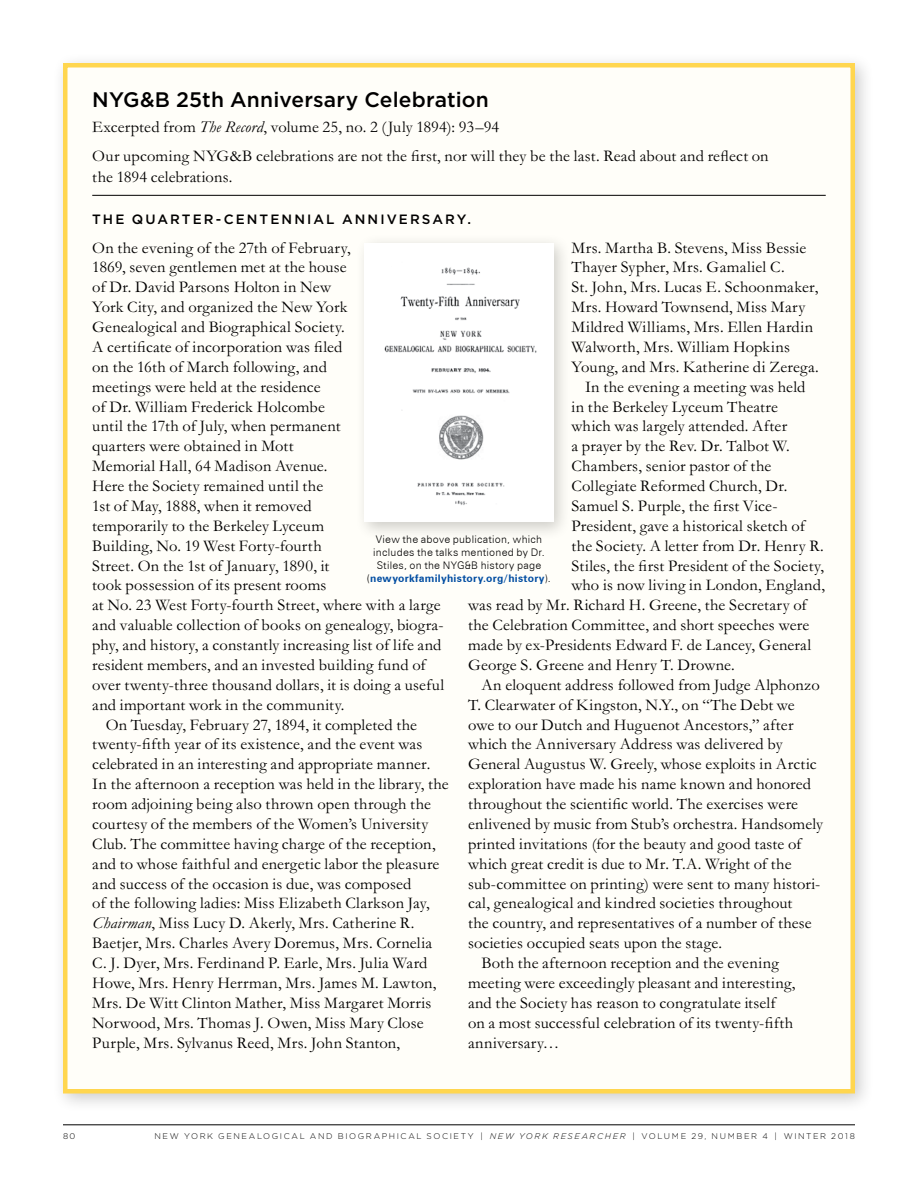
<style>
.page{position:relative;width:918px;height:1188px;background:#fff}
.page>*{position:absolute;margin:0;border:0;box-sizing:border-box;transform-origin:0 0}
.NYGB_Header-C___Goth{font:500 21px "Gotham HTF";letter-spacing:.01em;color:#000}
.NYGB_Body_Text___Ser{font:16.5px/19.8px "Garamond MT Std";letter-spacing:.01em;color:#000}
.NYGB_Header-D___CAPS{font:500 13.5px "Gotham";letter-spacing:.15em;color:#000}
.NYGB_Photo_Caption{font:300 10.5px/12.8px "Zurich BT";letter-spacing:.025em;color:#000;text-align:center}
.t1{font:300 8.25px "Gotham HTF";letter-spacing:.195em;color:#000}
.s1{font-style:italic}
.s2{font-weight:700;color:#034ea2}
</style>
<div class="page">
<hr style="left:63px;top:1125px;width:792px;height:1px;background:#000">
<div style="left:52px;top:52px;width:823px;height:1061px;background:#000;opacity:.2"></div>
<div style="left:65px;top:65px;width:788px;height:1026px;background:#fffef9"></div>
<hr style="left:92px;top:195px;width:734px;height:1px;background:#000">
<div style="left:63px;top:63px;width:792px;height:1031px;border:4px solid #ffd64f"></div>
<div style="left:354px;top:233px;width:218px;height:307px;background:#000;opacity:.2"></div>
<img style="left:364px;top:243px;width:190px;height:279px">
<p class="NYGB_Header-C___Goth" style="left:92px;top:88px;width:398px">NYG&amp;B 25th Anniversary Celebration</p>
<p class="NYGB_Body_Text___Ser" style="left:92px;top:117px;width:409px">Excerpted from <span class="s1">The Record</span>, volume 25, no. 2 (July 1894): 93–94</p>
<p class="NYGB_Body_Text___Ser" style="left:92px;top:146px;width:678px;line-height:20.2px">Our upcoming NYG&amp;B celebrations are not the first, nor will they be the last. Read about and reflect on the 1894 celebrations.</p>
<p class="NYGB_Header-D___CAPS" style="left:92px;top:210px;width:380px">THE QUARTER-CENTENNIAL ANNIVERSARY.</p>
<p class="NYGB_Body_Text___Ser" style="left:92px;top:238px;width:354px">On the evening of the 27th of February,<br>1869, seven gentlemen met at the house<br>of Dr. David Parsons Holton in New<br>York City, and organized the New York<br>Genealogical and Biographical Society.<br>A certificate of incorporation was filed<br>on the 16th of March following, and<br>meetings were held at the residence<br>of Dr. William Frederick Holcombe<br>until the 17th of July, when permanent<br>quarters were obtained in Mott<br>Memorial Hall, 64 Madison Avenue.<br>Here the Society remained until the<br>1st of May, 1888, when it removed<br>temporarily to the Berkeley Lyceum<br>Building, No. 19 West Forty-fourth<br>Street. On the 1st of January, 1890, it<br>took possession of its present rooms<br>at No. 23 West Forty-fourth Street, where with a large and valuable collection of books on genealogy, biogra&shy;phy, and history, a constantly increasing list of life and resident members, and an invested building fund of over twenty-three thousand dollars, it is doing a useful and important work in the community.</p>
<p class="NYGB_Body_Text___Ser" style="left:92px;top:715px;width:358px;text-indent:14px">On Tuesday, February 27, 1894, it completed the twenty-fifth year of its existence, and the event was celebrated in an interesting and appropriate manner.<br>In the afternoon a reception was held in the library, the room adjoining being also thrown open through the courtesy of the members of the Women’s University Club. The committee having charge of the reception, and to whose faithful and energetic labor the pleasure and success of the occasion is due, was composed<br>of the following ladies: Miss Elizabeth Clarkson Jay, <span class="s1">Chairman</span>, Miss Lucy D. Akerly, Mrs. Catherine R.<br>Baetjer, Mrs. Charles Avery Doremus, Mrs. Cornelia C. J. Dyer, Mrs. Ferdinand P. Earle, Mrs. Julia Ward Howe, Mrs. Henry Herrman, Mrs. James M. Lawton, Mrs. De Witt Clinton Mather, Miss Margaret Morris Norwood, Mrs. Thomas J. Owen, Miss Mary Close Purple, Mrs. Sylvanus Reed, Mrs. John Stanton,</p>
<p class="NYGB_Body_Text___Ser" style="left:572px;top:238px;width:249px">Mrs. Martha B. Stevens, Miss Bessie Thayer Sypher, Mrs. Gamaliel C.<br>St. John, Mrs. Lucas E. Schoonmaker, Mrs. Howard Townsend, Miss Mary Mildred Williams, Mrs. Ellen Hardin Walworth, Mrs. William Hopkins Young, and Mrs. Katherine di Zerega.</p>
<p class="NYGB_Body_Text___Ser" style="left:585px;top:377px;width:222px">In the evening a meeting was held</p>
<p class="NYGB_Body_Text___Ser" style="left:572px;top:397px;width:208px">in the Berkeley Lyceum Theatre</p>
<p class="NYGB_Body_Text___Ser" style="left:572px;top:417px;width:217px">which was largely attended. After</p>
<p class="NYGB_Body_Text___Ser" style="left:572px;top:437px;width:220px">a prayer by the Rev. Dr. Talbot W.</p>
<p class="NYGB_Body_Text___Ser" style="left:572px;top:456px;width:201px">Chambers, senior pastor of the</p>
<p class="NYGB_Body_Text___Ser" style="left:572px;top:476px;width:218px">Collegiate Reformed Church, Dr.</p>
<p class="NYGB_Body_Text___Ser" style="left:572px;top:496px;width:208px">Samuel S. Purple, the first Vice-</p>
<p class="NYGB_Body_Text___Ser" style="left:572px;top:516px;width:235px">President, gave a historical sketch of</p>
<p class="NYGB_Body_Text___Ser" style="left:572px;top:536px;width:254px">the Society. A letter from Dr. Henry R.</p>
<p class="NYGB_Body_Text___Ser" style="left:572px;top:556px;width:254px">Stiles, the first President of the Society,</p>
<p class="NYGB_Body_Text___Ser" style="left:572px;top:576px;width:255px">who is now living in London, England,</p>
<p class="NYGB_Body_Text___Ser" style="left:468px;top:596px;width:340px">was read by Mr. Richard H. Greene, the Secretary of</p>
<p class="NYGB_Body_Text___Ser" style="left:468px;top:615px;width:343px">the Celebration Committee, and short speeches were</p>
<p class="NYGB_Body_Text___Ser" style="left:468px;top:635px;width:345px">made by ex-Presidents Edward F. de Lancey, General</p>
<p class="NYGB_Body_Text___Ser" style="left:468px;top:655px;width:268px">George S. Greene and Henry T. Drowne.</p>
<p class="NYGB_Body_Text___Ser" style="left:468px;top:675px;width:357px;text-indent:14px">An eloquent address followed from Judge Alphonzo T. Clearwater of Kingston, N.Y., on “The Debt we owe to our Dutch and Huguenot Ancestors,” after which the Anniversary Address was delivered by General Augustus W. Greely, whose exploits in Arctic exploration have made his name known and honored throughout the scientific world. The exercises were enlivened by music from Stub’s orchestra. Handsomely printed invitations (for the beauty and good taste of which great credit is due to Mr. T.A. Wright of the sub-committee on printing) were sent to many histori&shy;cal, genealogical and kindred societies throughout<br>the country, and representatives of a number of these societies occupied seats upon the stage.</p>
<p class="NYGB_Body_Text___Ser" style="left:468px;top:953px;width:329px;text-indent:14px">Both the afternoon reception and the evening meeting were exceedingly pleasant and interesting, and the Society has reason to congratulate itself on a most successful celebration of its twenty-fifth anniversary…</p>
<p class="NYGB_Photo_Caption" style="left:367px;top:533px;width:185px">View the above publication, which includes the talks mentioned by Dr.<br>Stiles, on the NYG&amp;B history page (<span class="s2">newyorkfamilyhistory.org/history</span>).</p>
<p class="t1" style="left:63px;top:1131px;width:14px">80</p>
<p class="t1" style="left:154px;top:1131px;width:702px">NEW YORK GENEALOGICAL AND BIOGRAPHICAL SOCIETY | <span class="s1">NEW YORK RESEARCHER</span> | VOLUME 29, NUMBER 4 | WINTER 2018</p>
</div>
